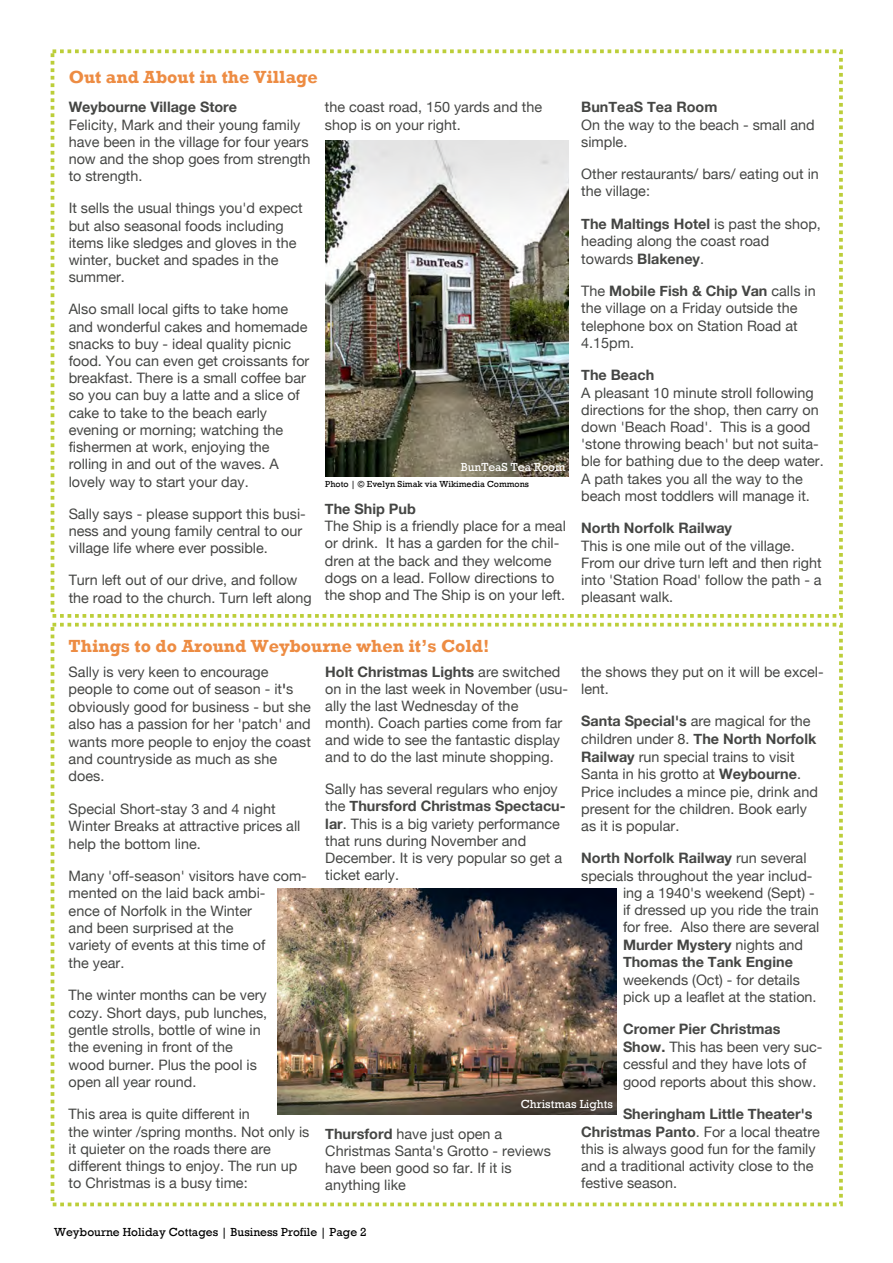
<style>
.page{position:relative;width:893px;height:1263px;background:#fff}
.page>*{position:absolute;margin:0;border:0;box-sizing:border-box;transform-origin:0 0}
.t1{font:700 18px "Rockwell";color:#ed8c43}
.t2{font:14.4px/17.2px "Helvetica Neue";color:#454644}
.t3{font:700 14.4px "Helvetica Neue";color:#454644}
.t4{font:12px "Rockwell";color:#000}
.t5{font:12px "Rockwell";color:#fff}
.t6{font:9px "Rockwell";color:#000}
.s1{font-weight:700}
.s2{font-weight:400}
</style>
<div class="page">
<div style="left:51px;top:49px;width:792px;height:569px;border:4px dashed #bcce39"></div>
<div style="left:51px;top:623px;width:792px;height:583px;border:4px dashed #bcce39"></div>
<img style="left:277px;top:889px;width:339px;height:225px">
<img style="left:325px;top:140px;width:243px;height:336px">
<p class="t1" style="left:69px;top:71px;width:251px">Out and About in the Village</p>
<p class="t3" style="left:69px;top:98px;width:170px">Weybourne Village Store</p>
<p class="t2" style="left:69px;top:116px;width:243px">Felicity, Mark and their young family have been in the village for four years now and the shop goes from strength to strength.</p>
<p class="t2" style="left:69px;top:199px;width:236px">It sells the usual things you'd expect but also seasonal foods including items like sledges and gloves in the winter, bucket and spades in the summer.</p>
<p class="t2" style="left:69px;top:300px;width:242px">Also small local gifts to take home and wonderful cakes and homemade snacks to buy - ideal quality picnic food. You can even get croissants for breakfast. There is a small coffee bar so you can buy a latte and a slice of cake to take to the beach early evening or morning; watching the fishermen at work, enjoying the rolling in and out of the waves. A lovely way to start your day.</p>
<p class="t2" style="left:69px;top:505px;width:239px">Sally says - please support this busi&shy;ness and young family central to our village life where ever possible.</p>
<p class="t2" style="left:69px;top:571px;width:245px">Turn left out of our drive, and follow the road to the church. Turn left along</p>
<p class="t2" style="left:325px;top:98px;width:219px">the coast road, 150 yards and the shop is on your right.</p>
<p class="t5" style="left:461px;top:462px;width:106px">BunTeaS Tea Room</p>
<p class="t6" style="left:325px;top:480px;width:205px">Photo | © Evelyn Simak via Wikimedia Commons</p>
<p class="t3" style="left:325px;top:500px;width:92px">The Ship Pub</p>
<p class="t2" style="left:325px;top:517px;width:242px">The Ship is a friendly place for a meal or drink. It has a garden for the chil&shy;dren at the back and they welcome dogs on a lead. Follow directions to the shop and The Ship is on your left.</p>
<p class="t3" style="left:581px;top:98px;width:138px">BunTeaS Tea Room</p>
<p class="t2" style="left:581px;top:116px;width:235px">On the way to the beach - small and simple.</p>
<p class="t2" style="left:581px;top:165px;width:239px">Other restaurants/ bars/ eating out in the village:</p>
<p class="t2" style="left:581px;top:215px;width:241px"><span class="s1">The Maltings Hotel</span> is past the shop, heading along the coast road towards <span class="s1">Blakeney</span>.</p>
<p class="t2" style="left:581px;top:282px;width:236px">The <span class="s1">Mobile Fish &amp; Chip Van</span> calls in the village on a Friday outside the telephone box on Station Road at<br>4.15pm.</p>
<p class="t3" style="left:581px;top:366px;width:74px">The Beach</p>
<p class="t2" style="left:581px;top:384px;width:244px">A pleasant 10 minute stroll following directions for the shop, then carry on down 'Beach Road'. This is a good 'stone throwing beach' but not suita&shy;ble for bathing due to the deep water.<br>A path takes you all the way to the beach most toddlers will manage it.</p>
<p class="t3" style="left:581px;top:519px;width:152px">North Norfolk Railway</p>
<p class="t2" style="left:581px;top:537px;width:242px">This is one mile out of the village.<br>From our drive turn left and then right into 'Station Road' follow the path - a pleasant walk.</p>
<p class="t1" style="left:69px;top:640px;width:422px">Things to do Around Weybourne when it’s Cold!</p>
<p class="t2" style="left:325px;top:663px;width:244px"><span class="s1">Holt Christmas Lights</span> are switched on in the last week in November (usu&shy;ally the last Wednesday of the month). Coach parties come from far and wide to see the fantastic display and to do the last minute shopping.</p>
<p class="t2" style="left:325px;top:780px;width:242px">Sally has several regulars who enjoy the <span class="s1">Thursford Christmas Spectacu&shy;lar</span>. This is a big variety performance that runs during November and<br>December. It is very popular so get a ticket early.</p>
<p class="t2" style="left:69px;top:663px;width:244px">Sally is very keen to encourage people to come out of season - it<span class="s1">'</span>s obviously good for business - but she also has a passion for her 'patch' and wants more people to enjoy the coast and countryside as much as she does.</p>
<p class="t2" style="left:69px;top:800px;width:233px">Special Short-stay 3 and 4 night<br>Winter Breaks at attractive prices all help the bottom line.</p>
<p class="t2" style="left:69px;top:867px;width:240px">Many 'off-season' visitors have com&shy;mented on the laid back ambi-<br>ence of Norfolk in the Winter<br>and been surprised at the<br>variety of events at this time of<br>the year.</p>
<p class="t2" style="left:69px;top:986px;width:200px">The winter months can be very cozy. Short days, pub lunches, gentle strolls, bottle of wine in the evening in front of the wood burner. Plus the pool is open all year round.</p>
<p class="t2" style="left:69px;top:1105px;width:242px">This area is quite different in<br>the winter /spring months. Not only is it quieter on the roads there are different things to enjoy. The run up to Christmas is a busy time:</p>
<p class="t2" style="left:581px;top:663px;width:244px">the shows they put on it will be excel&shy;lent.</p>
<p class="t2" style="left:581px;top:712px;width:238px"><span class="s1">Santa Special's</span> are magical for the children under 8. <span class="s1">The North Norfolk<br>Railway</span> run special trains to visit<br>Santa in his grotto at <span class="s1">Weybourne</span>.<br>Price includes a mince pie, drink and present for the children. Book early as it is popular.</p>
<p class="t3" style="left:581px;top:849px;width:227px">North Norfolk Railway <span class="s2">run several</span></p>
<p class="t2" style="left:581px;top:867px;width:233px">specials throughout the year includ-</p>
<p class="t2" style="left:623px;top:884px;width:193px">ing a 1940's weekend (Sept) -</p>
<p class="t2" style="left:623px;top:901px;width:197px">if dressed up you ride the train</p>
<p class="t2" style="left:623px;top:918px;width:198px">for free. Also there are several</p>
<p class="t3" style="left:623px;top:936px;width:182px">Murder Mystery <span class="s2">nights and</span></p>
<p class="t3" style="left:623px;top:953px;width:171px">Thomas the Tank Engine</p>
<p class="t2" style="left:623px;top:971px;width:195px">weekends (Oct) - for details pick up a leaflet at the station.</p>
<p class="t2" style="left:623px;top:1020px;width:201px"><span class="s1">Cromer Pier Christmas<br>Show.</span> This has been very suc&shy;cessful and they have lots of good reports about this show.</p>
<p class="t2" style="left:581px;top:1105px;width:240px;text-indent:42px"><span class="s1">Sheringham Little Theater's<br>Christmas Panto</span>. For a local theatre this is always good fun for the family and a traditional activity close to the festive season.</p>
<p class="t5" style="left:521px;top:1099px;width:94px">Christmas Lights</p>
<p class="t2" style="left:325px;top:1125px;width:227px"><span class="s1">Thursford</span> have just open a<br>Christmas Santa's Grotto - reviews have been good so far. If it is anything like</p>
<p class="t4" style="left:54px;top:1227px;width:314px">Weybourne Holiday Cottages | Business Profile | Page 2</p>
</div>
